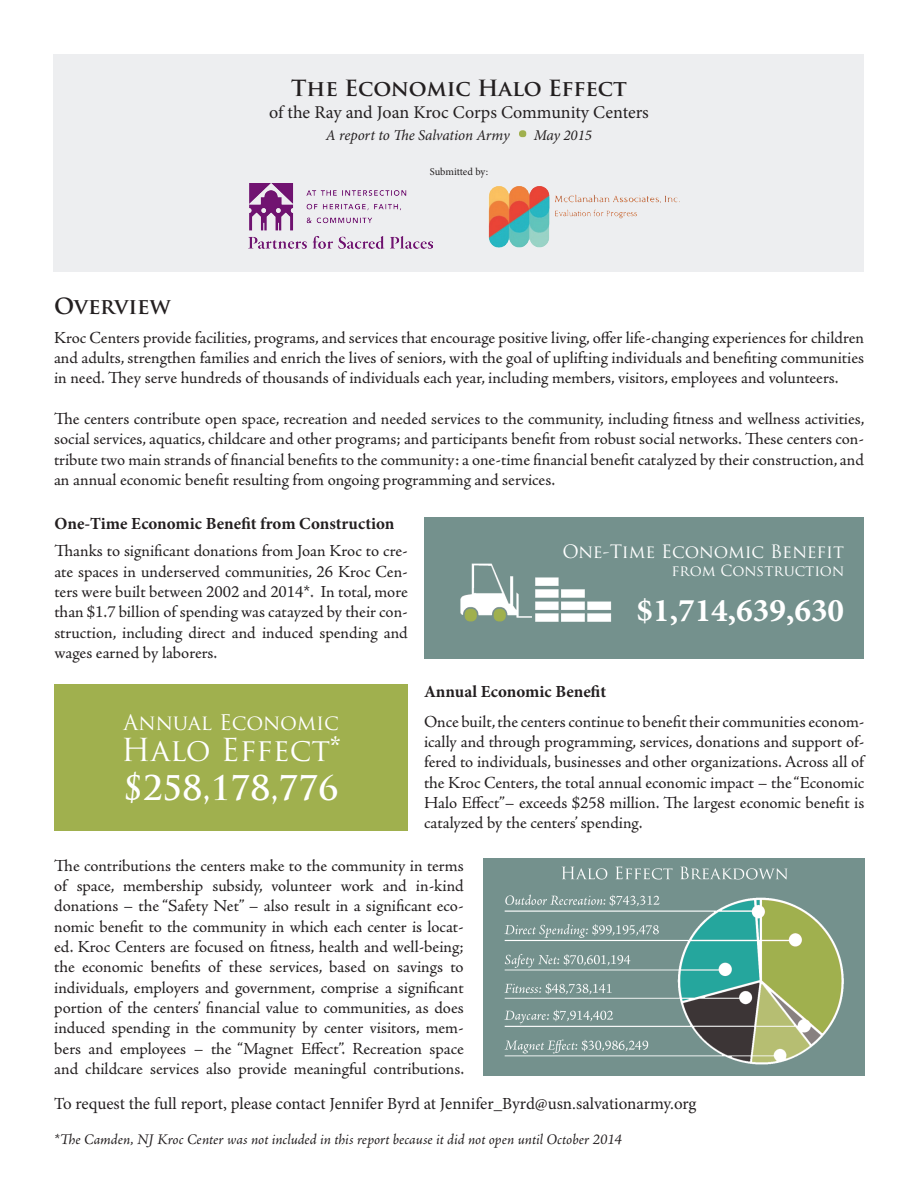
<style>
.page{position:relative;width:918px;height:1188px;background:#fff}
.page>*{position:absolute;margin:0;border:0;box-sizing:border-box;transform-origin:0 0}
.t1{font:700 33.15px "Minion Pro";color:#fff}
.t2{font:700 33.15px "Trajan Pro";color:#fff}
.t3{font:30.9px "Trajan Pro";color:#fff}
.t4{font:700 21.75px "Trajan Pro";color:#231f20}
.t5{font:21px "Trajan Pro";letter-spacing:-.01em;color:#fff}
.t6{font:18px "Minion Pro";letter-spacing:-.005em;color:#231f20}
.t7{font:18px "Trajan Pro";letter-spacing:-.01em;color:#fff}
.t8{font:16.95px/20.4px "Adobe Jenson Pro";letter-spacing:-.005em;color:#231f20;text-align:justify}
.t9{font:16.95px "Minion Pro";color:#231f20}
.t10{font:700 16.95px "Minion Pro";color:#231f20}
.t11{font:italic 15px "Adobe Jenson Pro";letter-spacing:-.005em;color:#231f20}
.t12{font:italic 15px "Minion Pro";letter-spacing:-.01em;color:#231f20}
.t13{font:15px "Trajan Pro";color:#fff}
.t14{font:10.5px "Minion Pro";letter-spacing:-.01em;color:#231f20}
</style>
<div class="page">
<div style="left:53px;top:54px;width:811px;height:218px;background:#edeef0"></div>
<div style="left:424px;top:517px;width:440px;height:141px;background:#74918d"></div>
<div style="left:54px;top:685px;width:354px;height:146px;background:#a0b04e"></div>
<img style="left:483px;top:858px;width:382px;height:217px">
<svg style="left:517px;top:130px;width:10px;height:9px"></svg>
<img style="left:249px;top:184px;width:184px;height:64px">
<img style="left:486px;top:186px;width:197px;height:69px">
<p class="t4" style="left:291px;top:75px;width:337px">The Economic Halo Effect</p>
<p class="t6" style="left:269px;top:100px;width:381px">of the Ray and Joan Kroc Corps Community Centers</p>
<p class="t12" style="left:326px;top:125px;width:185px">A report to The Salvation Army</p>
<p class="t12" style="left:534px;top:125px;width:60px">May 2015</p>
<p class="t14" style="left:430px;top:164px;width:60px">Submitted by:</p>
<p class="t4" style="left:54px;top:292px;width:118px">Overview</p>
<p class="t8" style="left:54px;top:327px;width:812px">Kroc Centers provide facilities, programs, and services that encourage positive living, offer life-changing experiences for children and adults, strengthen families and enrich the lives of seniors, with the goal of uplifting individuals and benefiting communities in need. They serve hundreds of thousands of individuals each year, including members, visitors, employees and volunteers.</p>
<p class="t8" style="left:54px;top:409px;width:812px">The centers contribute open space, recreation and needed services to the community, including fitness and wellness activities, social services, aquatics, childcare and other programs; and participants benefit from robust social networks. These centers con&shy;tribute two main strands of financial benefits to the community: a one-time financial benefit catalyzed by their construction, and an annual economic benefit resulting from ongoing programming and services.</p>
<p class="t10" style="left:54px;top:512px;width:341px">One-Time Economic Benefit from Construction</p>
<p class="t8" style="left:54px;top:541px;width:355px">Thanks to significant donations from Joan Kroc to cre&shy;ate spaces in underserved communities, 26 Kroc Cen&shy;ters were built between 2002 and 2014*. In total, more than $1.7 billion of spending was catayzed by their con&shy;struction, including direct and induced spending and wages earned by laborers.</p>
<p class="t5" style="left:124px;top:709px;width:217px">Annual Economic</p>
<p class="t3" style="left:121px;top:730px;width:221px">Halo Effect*</p>
<p class="t2" style="left:123px;top:767px;width:217px">$258,178,776</p>
<p class="t7" style="left:562px;top:540px;width:283px">One-Time Economic Benefit</p>
<p class="t13" style="left:671px;top:561px;width:174px">from Construction</p>
<p class="t1" style="left:637px;top:587px;width:209px">$1,714,639,630</p>
<p class="t10" style="left:424px;top:680px;width:184px">Annual Economic Benefit</p>
<p class="t8" style="left:424px;top:711px;width:442px">Once built, the centers continue to benefit their communities econom&shy;ically and through programming, services, donations and support of&shy;fered to individuals, businesses and other organizations. Across all of the Kroc Centers, the total annual economic impact – the “Economic Halo Effect”– exceeds $258 million. The largest economic benefit is catalyzed by the centers’ spending.</p>
<p class="t8" style="left:54px;top:855px;width:411px">The contributions the centers make to the community in terms of space, membership subsidy, volunteer work and in-kind donations – the “Safety Net” – also result in a significant eco&shy;nomic benefit to the community in which each center is locat&shy;ed. Kroc Centers are focused on fitness, health and well-being; the economic benefits of these services, based on savings to individuals, employers and government, comprise a significant portion of the centers’ financial value to communities, as does induced spending in the community by center visitors, mem&shy;bers and employees – the “Magnet Effect”. Recreation space and childcare services also provide meaningful contributions.</p>
<p class="t9" style="left:54px;top:1092px;width:644px">To request the full report, please contact Jennifer Byrd at Jennifer_Byrd@usn.salvationarmy.org</p>
<p class="t11" style="left:54px;top:1131px;width:569px">*The Camden, NJ Kroc Center was not included in this report because it did not open until October 2014</p>
</div>
